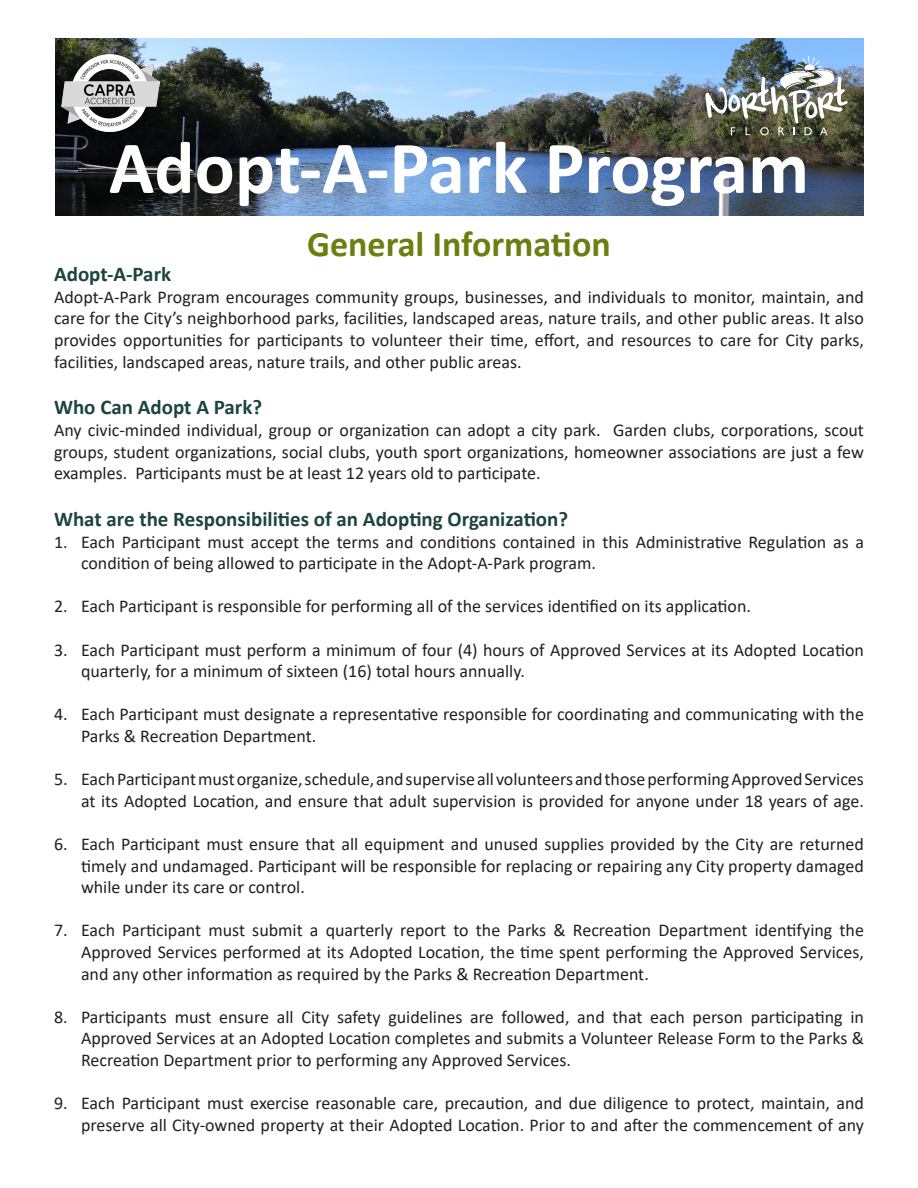
<style>
.page{position:relative;width:918px;height:1188px;background:#fff}
.page>*{position:absolute;margin:0;border:0;box-sizing:border-box;transform-origin:0 0}
.t1{font:700 75px "Calibri";color:#fff}
.t2{font:700 36px "Calibri";color:#6a7f10}
.t3{font:700 21px "Calibri";color:#1c453b}
.t4{font:18px/21.6px "Calibri";color:#231f20;text-align:justify}
</style>
<div class="page">
<img style="left:55px;top:38px;width:809px;height:178px">
<img style="left:62px;top:54px;width:98px;height:77px">
<img style="left:705px;top:56px;width:143px;height:79px">
<p class="t1" style="left:109px;top:115px;width:702px">Adopt-A-Park Program</p>
<p class="t2" style="left:307px;top:219px;width:305px">General Information</p>
<p class="t3" style="left:54px;top:259px;width:119px">Adopt-A-Park</p>
<p class="t4" style="left:54px;top:286px;width:812px">Adopt-A-Park Program encourages community groups, businesses, and individuals to monitor, maintain, and care for the City’s neighborhood parks, facilities, landscaped areas, nature trails, and other public areas. It also provides opportunities for participants to volunteer their time, effort, and resources to care for City parks, facilities, landscaped areas, nature trails, and other public areas.</p>
<p class="t3" style="left:54px;top:393px;width:210px">Who Can Adopt A Park?</p>
<p class="t4" style="left:54px;top:419px;width:811px">Any civic-minded individual, group or organization can adopt a city park. Garden clubs, corporations, scout groups, student organizations, social clubs, youth sport organizations, homeowner associations are just a few examples. Participants must be at least 12 years old to participate.</p>
<p class="t3" style="left:54px;top:504px;width:516px">What are the Responsibilities of an Adopting Organization?</p>
<p class="t4" style="left:81px;top:530px;width:785px;text-indent:-27px">1. Each Participant must accept the terms and conditions contained in this Administrative Regulation as a condition of being allowed to participate in the Adopt-A-Park program.</p>
<p class="t4" style="left:54px;top:595px;width:699px">2. Each Participant is responsible for performing all of the services identified on its application.</p>
<p class="t4" style="left:81px;top:638px;width:784px;text-indent:-27px">3. Each Participant must perform a minimum of four (4) hours of Approved Services at its Adopted Location quarterly, for a minimum of sixteen (16) total hours annually.</p>
<p class="t4" style="left:81px;top:703px;width:785px;text-indent:-27px">4. Each Participant must designate a representative responsible for coordinating and communicating with the<br>Parks &amp; Recreation Department.</p>
<p class="t4" style="left:54px;top:768px;width:812px;text-align:right">5. Each Participant must organize, schedule, and supervise all volunteers and those performing Approved Services at its Adopted Location, and ensure that adult supervision is provided for anyone under 18 years of age.</p>
<p class="t4" style="left:81px;top:833px;width:785px;text-indent:-27px">6. Each Participant must ensure that all equipment and unused supplies provided by the City are returned timely and undamaged. Participant will be responsible for replacing or repairing any City property damaged while under its care or control.</p>
<p class="t4" style="left:81px;top:919px;width:785px;text-indent:-27px">7. Each Participant must submit a quarterly report to the Parks &amp; Recreation Department identifying the Approved Services performed at its Adopted Location, the time spent performing the Approved Services, and any other information as required by the Parks &amp; Recreation Department.</p>
<p class="t4" style="left:81px;top:1006px;width:784px;text-indent:-27px">8. Participants must ensure all City safety guidelines are followed, and that each person participating in Approved Services at an Adopted Location completes and submits a Volunteer Release Form to the Parks &amp; Recreation Department prior to performing any Approved Services.</p>
<p class="t4" style="left:54px;top:1092px;width:812px;text-align:right">9. Each Participant must exercise reasonable care, precaution, and due diligence to protect, maintain, and preserve all City-owned property at their Adopted Location. Prior to and after the commencement of any</p>
</div>
